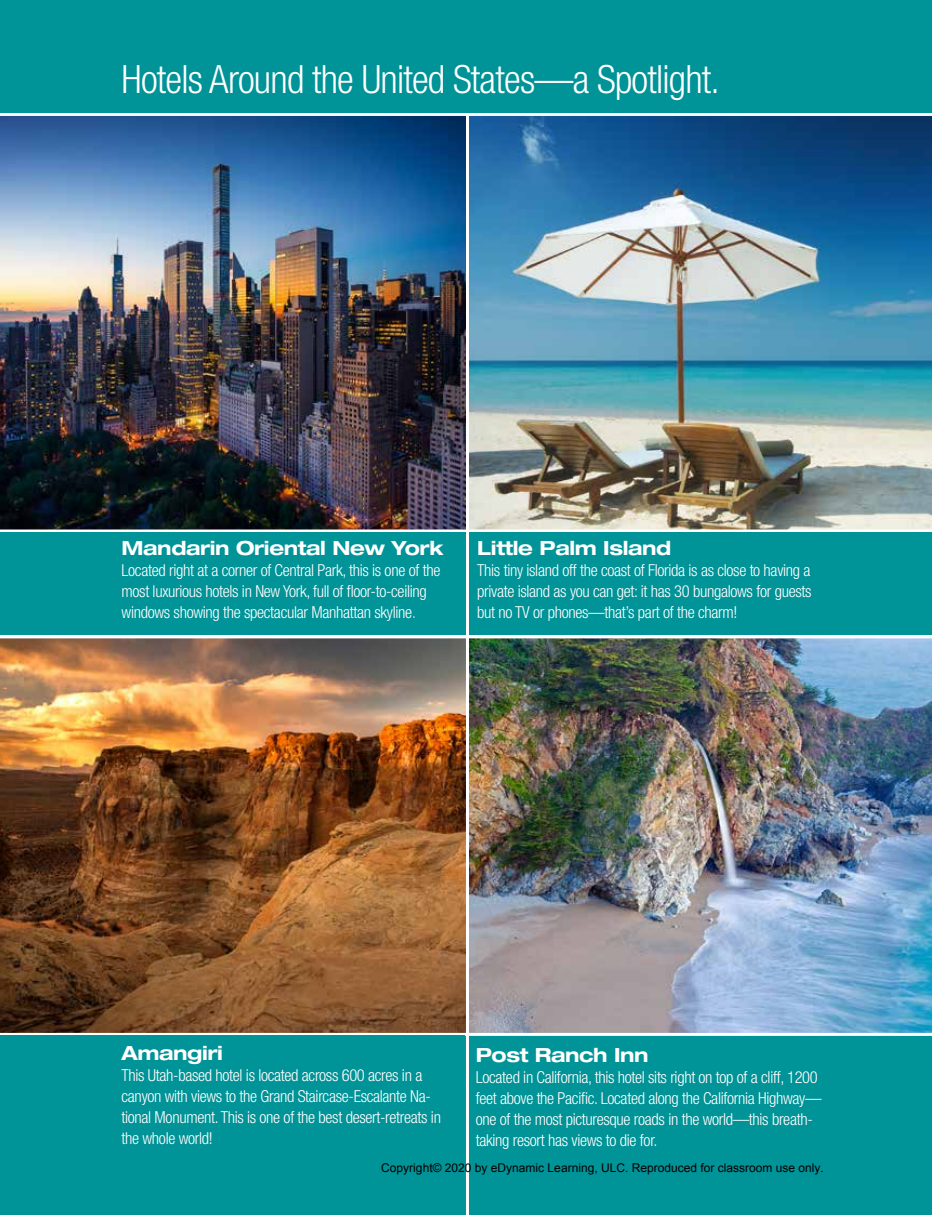
<style>
.page{position:relative;width:932px;height:1215px;background:#fff}
.page>*{position:absolute;margin:0;border:0;box-sizing:border-box;transform-origin:0 0}
.t1{font:300 condensed 39px "Helvetica Neue";letter-spacing:-.02em;color:#fff}
.t2{font:700 expanded 19.5px "Helvetica Neue";letter-spacing:-.02em;color:#fff}
.t3{font:300 condensed 16.5px/21px "Helvetica Neue";letter-spacing:-.02em;color:#fff}
.t4{font:12px "Arial";color:#000}
.s1{font-weight:100;font-stretch:normal}
</style>
<div class="page">
<div style="left:459px;top:1036px;width:473px;height:179px;background:#009397"></div>
<img style="left:469px;top:115px;width:463px;height:415px">
<img style="left:0;top:115px;width:466px;height:415px">
<div style="left:0;top:0;width:932px;height:113px;background:#009397"></div>
<div style="left:0;top:532px;width:466px;height:103px;background:#009397"></div>
<div style="left:464px;top:532px;width:468px;height:103px;background:#009397"></div>
<img style="left:0;top:638px;width:466px;height:398px">
<div style="left:0;top:1036px;width:464px;height:179px;background:#009397"></div>
<img style="left:469px;top:638px;width:463px;height:398px">
<hr style="left:466px;top:1033px;width:3px;height:182px;background:#fff">
<hr style="left:466px;top:530px;width:3px;height:105px;background:#fff">
<h1 class="t1" style="left:122px;top:57px;width:600px">Hotels Around the United States—a Spotlight.</h1>
<p class="t2" style="left:122px;top:536px;width:323px">Mandarin Oriental New York</p>
<p class="t3" style="left:122px;top:560px;width:320px">Located right at a corner of Central Park, this is one of the most luxurious hotels in New York, full of floor-to-ceiling windows showing the spectacular Manhattan skyline<span class="s1">.</span></p>
<p class="t2" style="left:477px;top:536px;width:196px">Little Palm Island</p>
<p class="t3" style="left:477px;top:560px;width:336px;text-align:justify">This tiny island off the coast of Florida is as close to having a private island as you can get: it has 30 bungalows for guests but no TV or phones—that’s part of the charm!</p>
<p class="t2" style="left:122px;top:1041px;width:103px">Amangiri</p>
<p class="t3" style="left:122px;top:1065px;width:321px">This Utah-based hotel is located across 600 acres in a canyon with views to the Grand Staircase-Escalante Na&shy;tional Monument. This is one of the best desert-retreats in the whole world!</p>
<p class="t2" style="left:476px;top:1042px;width:174px">Post Ranch Inn</p>
<p class="t3" style="left:476px;top:1066px;width:347px">Located in California, this hotel sits right on top of a cliff, 1200 feet above the Pacific. Located along the California Highway— one of the most picturesque roads in the world—this breath&shy;taking resort has views to die for.</p>
<p class="t4" style="left:381px;top:1160px;width:444px">Copyright© 2020 by eDynamic Learning, ULC. Reproduced for classroom use only.</p>
</div>
